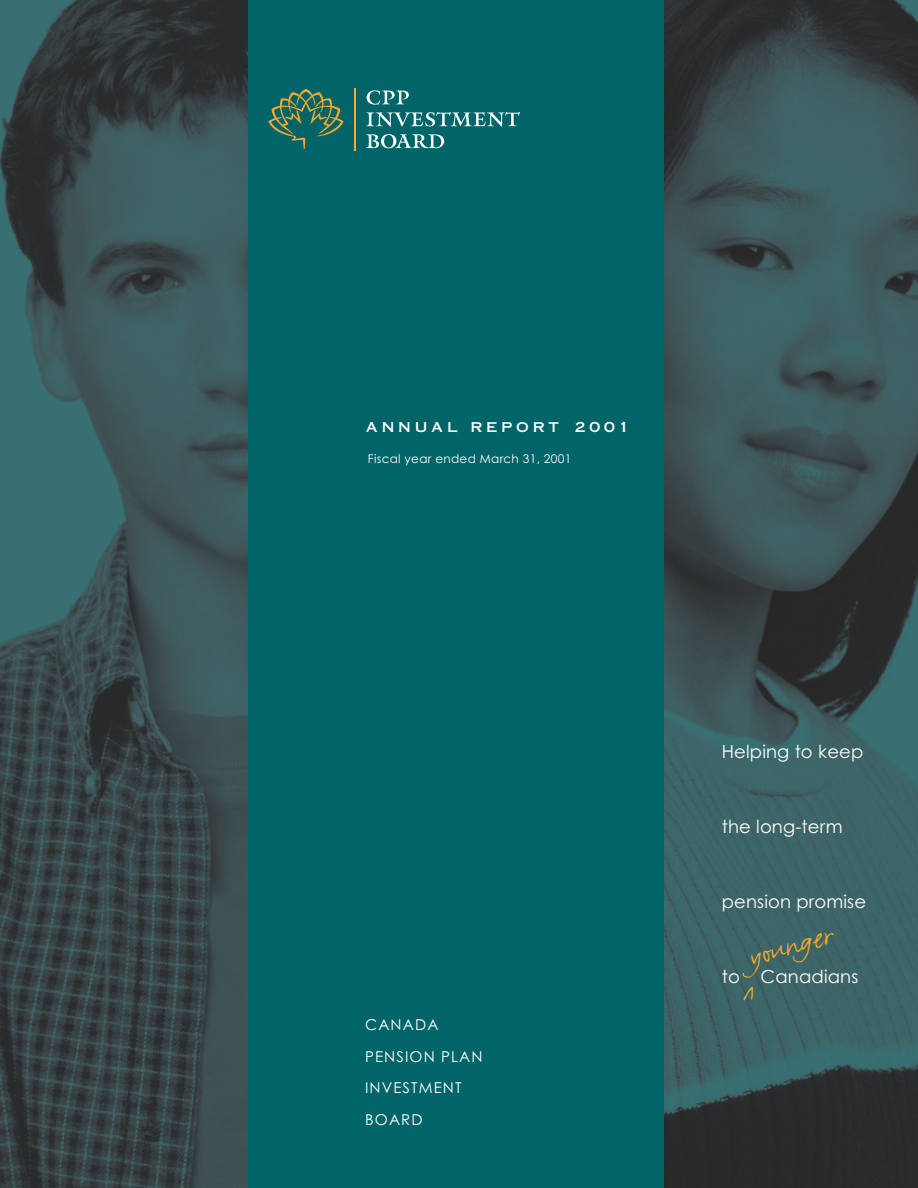
<style>
.page{position:relative;width:918px;height:1188px;background:#fff}
.page>*{position:absolute;margin:0;border:0;box-sizing:border-box;transform-origin:0 0}
.t1{font:30.9px "FF Justlefthand";color:#faa92a;scale:1.18 1}
.t2{font:18px "Century Gothic";letter-spacing:.01em;color:#fff}
.t3{font:15px/31.5px "Century Gothic";letter-spacing:.075em;color:#fff}
.t4{font:13.5px "Copperplate Thirty One AB";letter-spacing:.28em;color:#fff}
.t5{font:12px "Century Gothic";letter-spacing:.025em;color:#fff}
.s1{font-size:13.8px}
</style>
<div class="page">
<img style="left:664px;top:0;width:254px;height:1187px">
<img style="left:0;top:0;width:249px;height:1187px">
<div style="left:249px;top:0;width:415px;height:1187px;background:#006468"></div>
<hr style="left:354px;top:88px;width:2px;height:63px;background:#faa92a">
<svg style="left:367px;top:90px;width:42px;height:15px"></svg>
<svg style="left:366px;top:112px;width:154px;height:15px"></svg>
<svg style="left:366px;top:134px;width:78px;height:14px"></svg>
<svg style="left:268px;top:89px;width:76px;height:60px"></svg>
<svg style="left:744px;top:986px;width:10px;height:15px"></svg>
<p class="t4" style="left:366px;top:419px;width:265px">ANNUAL REPORT <span class="s1">2001</span></p>
<p class="t5" style="left:368px;top:454px;width:205px">Fiscal year ended March 31, 2001</p>
<p class="t3" style="left:365px;top:1010px;width:119px">CANADA<br>PENSION PLAN<br>INVESTMENT<br>BOARD</p>
<p class="t2" style="left:722px;top:745px;width:143px">Helping to keep</p>
<p class="t2" style="left:722px;top:820px;width:122px">the long-term</p>
<p class="t2" style="left:722px;top:895px;width:146px">pension promise</p>
<h1 class="t1" style="left:745px;top:946px;width:75px;rotate:-16deg">younger</h1>
<p class="t2" style="left:722px;top:970px;width:138px">to Canadians</p>
</div>
